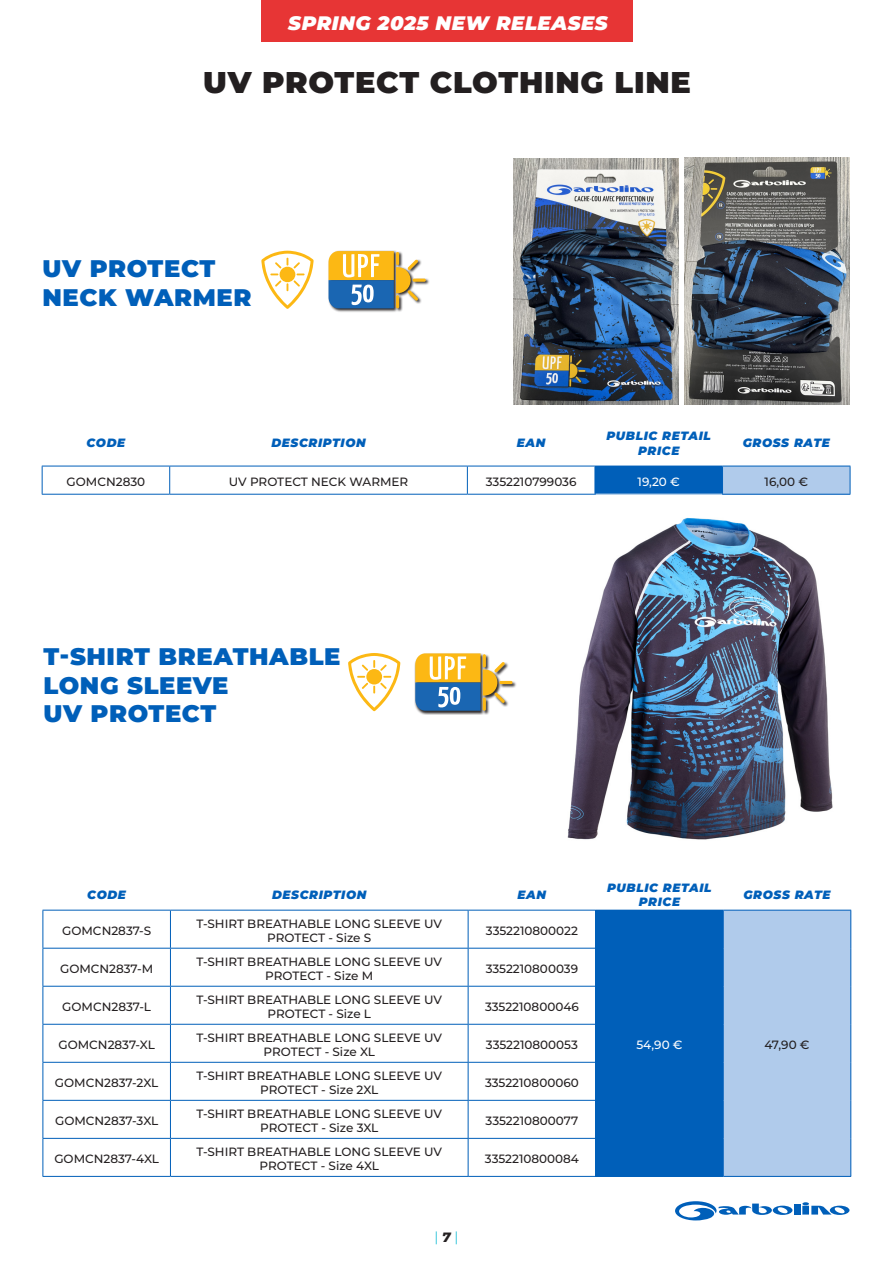
<style>
.page{position:relative;width:893px;height:1263px;background:#fff}
.page>*{position:absolute;margin:0;border:0;box-sizing:border-box;transform-origin:0 0}
.t1{font:900 30px "Montserrat";letter-spacing:.025em;color:#231f20}
.t2{font:900 24px "Montserrat";letter-spacing:.025em;color:#005fb9}
.t3{font:italic 900 19.5px "Montserrat";letter-spacing:.025em;color:#fff}
.t4{font:13.5px "Exo 2";color:#1cbed5}
.t5{font:500 12px/14.4px "Montserrat";color:#231f20;text-align:center}
.t6{font:italic 900 12px/14.4px "Montserrat";letter-spacing:.05em;color:#005fb9;text-align:center}
.t7{font:500 12px "Montserrat";color:#fff}
.s1{font-family:"Montserrat";font-weight:800;font-style:italic;color:#231f20}
</style>
<div class="page">
<div style="left:794px;top:1203px;width:7px;height:11px;background:#005fb9"></div>
<svg style="left:675px;top:1201px;width:117px;height:19px"></svg>
<svg style="left:802px;top:1202px;width:47px;height:13px"></svg>
<hr style="left:42px;top:494px;width:128px;height:1px;background:#005fb9">
<hr style="left:170px;top:494px;width:297px;height:1px;background:#005fb9">
<hr style="left:467px;top:494px;width:128px;height:1px;background:#005fb9">
<hr style="left:722px;top:494px;width:128px;height:1px;background:#005fb9">
<svg style="left:42px;top:465px;width:809px;height:29px"></svg>
<img style="left:513px;top:159px;width:165px;height:245px">
<img style="left:685px;top:158px;width:165px;height:246px">
<svg style="left:261px;top:251px;width:53px;height:58px"></svg>
<div style="left:328px;top:250px;width:102px;height:62px;background:#231f20;opacity:.95"></div>
<svg style="left:329px;top:251px;width:97px;height:57px"></svg>
<svg style="left:43px;top:909px;width:808px;height:1px"></svg>
<div style="left:596px;top:910px;width:127px;height:266px;background:#005fb9"></div>
<div style="left:723px;top:910px;width:128px;height:266px;background:#b0cbeb"></div>
<hr style="left:43px;top:910px;width:1px;height:38px;background:#005fb9">
<hr style="left:170px;top:910px;width:1px;height:38px;background:#005fb9">
<hr style="left:43px;top:948px;width:1px;height:38px;background:#005fb9">
<hr style="left:170px;top:948px;width:1px;height:38px;background:#005fb9">
<hr style="left:43px;top:986px;width:1px;height:38px;background:#005fb9">
<hr style="left:170px;top:986px;width:1px;height:38px;background:#005fb9">
<hr style="left:43px;top:1025px;width:1px;height:37px;background:#005fb9">
<hr style="left:170px;top:1025px;width:1px;height:37px;background:#005fb9">
<hr style="left:43px;top:1063px;width:1px;height:37px;background:#005fb9">
<hr style="left:170px;top:1063px;width:1px;height:37px;background:#005fb9">
<hr style="left:43px;top:1101px;width:1px;height:37px;background:#005fb9">
<hr style="left:170px;top:1101px;width:1px;height:37px;background:#005fb9">
<hr style="left:43px;top:1139px;width:1px;height:37px;background:#005fb9">
<hr style="left:170px;top:1139px;width:1px;height:37px;background:#005fb9">
<hr style="left:43px;top:910px;width:127px;height:1px;background:#005fb9">
<hr style="left:170px;top:910px;width:298px;height:1px;background:#005fb9">
<hr style="left:468px;top:910px;width:128px;height:1px;background:#005fb9">
<hr style="left:43px;top:948px;width:127px;height:1px;background:#005fb9">
<hr style="left:170px;top:948px;width:298px;height:1px;background:#005fb9">
<hr style="left:468px;top:948px;width:128px;height:1px;background:#005fb9">
<hr style="left:43px;top:986px;width:127px;height:1px;background:#005fb9">
<hr style="left:170px;top:986px;width:298px;height:1px;background:#005fb9">
<hr style="left:468px;top:986px;width:128px;height:1px;background:#005fb9">
<hr style="left:43px;top:1024px;width:127px;height:1px;background:#005fb9">
<hr style="left:170px;top:1024px;width:298px;height:1px;background:#005fb9">
<hr style="left:468px;top:1024px;width:128px;height:1px;background:#005fb9">
<hr style="left:43px;top:1062px;width:127px;height:1px;background:#005fb9">
<hr style="left:170px;top:1062px;width:298px;height:1px;background:#005fb9">
<hr style="left:468px;top:1062px;width:128px;height:1px;background:#005fb9">
<hr style="left:43px;top:1100px;width:127px;height:1px;background:#005fb9">
<hr style="left:170px;top:1100px;width:298px;height:1px;background:#005fb9">
<hr style="left:468px;top:1100px;width:128px;height:1px;background:#005fb9">
<hr style="left:43px;top:1138px;width:127px;height:1px;background:#005fb9">
<hr style="left:170px;top:1138px;width:298px;height:1px;background:#005fb9">
<hr style="left:468px;top:1138px;width:128px;height:1px;background:#005fb9">
<hr style="left:43px;top:1176px;width:127px;height:1px;background:#005fb9">
<hr style="left:170px;top:1176px;width:298px;height:1px;background:#005fb9">
<hr style="left:468px;top:1176px;width:128px;height:1px;background:#005fb9">
<hr style="left:723px;top:910px;width:128px;height:1px;background:#005fb9">
<hr style="left:596px;top:1176px;width:127px;height:1px;background:#005fb9">
<hr style="left:723px;top:1176px;width:128px;height:1px;background:#005fb9">
<hr style="left:468px;top:910px;width:1px;height:38px;background:#005fb9">
<hr style="left:595px;top:910px;width:1px;height:38px;background:#005fb9">
<hr style="left:723px;top:910px;width:1px;height:38px;background:#005fb9">
<hr style="left:850px;top:910px;width:1px;height:38px;background:#005fb9">
<hr style="left:468px;top:948px;width:1px;height:38px;background:#005fb9">
<hr style="left:595px;top:948px;width:1px;height:38px;background:#005fb9">
<hr style="left:723px;top:948px;width:1px;height:38px;background:#005fb9">
<hr style="left:850px;top:948px;width:1px;height:38px;background:#005fb9">
<hr style="left:468px;top:986px;width:1px;height:38px;background:#005fb9">
<hr style="left:595px;top:986px;width:1px;height:38px;background:#005fb9">
<hr style="left:723px;top:986px;width:1px;height:38px;background:#005fb9">
<hr style="left:850px;top:986px;width:1px;height:38px;background:#005fb9">
<hr style="left:468px;top:1025px;width:1px;height:37px;background:#005fb9">
<hr style="left:595px;top:1025px;width:1px;height:37px;background:#005fb9">
<hr style="left:723px;top:1024px;width:1px;height:38px;background:#005fb9">
<hr style="left:850px;top:1024px;width:1px;height:38px;background:#005fb9">
<hr style="left:468px;top:1063px;width:1px;height:37px;background:#005fb9">
<hr style="left:595px;top:1063px;width:1px;height:37px;background:#005fb9">
<hr style="left:723px;top:1062px;width:1px;height:38px;background:#005fb9">
<hr style="left:850px;top:1062px;width:1px;height:38px;background:#005fb9">
<hr style="left:468px;top:1101px;width:1px;height:37px;background:#005fb9">
<hr style="left:595px;top:1101px;width:1px;height:37px;background:#005fb9">
<hr style="left:723px;top:1100px;width:1px;height:38px;background:#005fb9">
<hr style="left:850px;top:1100px;width:1px;height:38px;background:#005fb9">
<hr style="left:468px;top:1139px;width:1px;height:37px;background:#005fb9">
<hr style="left:595px;top:1139px;width:1px;height:37px;background:#005fb9">
<hr style="left:723px;top:1138px;width:1px;height:38px;background:#005fb9">
<hr style="left:850px;top:1138px;width:1px;height:38px;background:#005fb9">
<img style="left:567px;top:518px;width:266px;height:322px">
<svg style="left:348px;top:653px;width:52px;height:58px"></svg>
<div style="left:415px;top:653px;width:102px;height:62px;background:#231f20;opacity:.95"></div>
<hr style="left:499px;top:681px;width:14px;height:3px;background:#fcb814;border-radius:2px">
<svg style="left:415px;top:653px;width:90px;height:58px"></svg>
<div style="left:261px;top:0;width:372px;height:42px;background:#e73535"></div>
<p class="t3" style="left:288px;top:9px;width:321px">SPRING 2025 NEW RELEASES</p>
<p class="t1" style="left:203px;top:60px;width:489px">UV PROTECT CLOTHING LINE</p>
<p class="t2" style="left:43px;top:250px;width:174px">UV PROTECT</p>
<p class="t2" style="left:43px;top:279px;width:211px">NECK WARMER</p>
<p class="t6" style="left:87px;top:435px;width:40px">CODE</p>
<p class="t6" style="left:271px;top:435px;width:96px">DESCRIPTION</p>
<p class="t6" style="left:517px;top:435px;width:30px">EAN</p>
<p class="t6" style="left:606px;top:428px;width:106px">PUBLIC RETAIL<br>PRICE</p>
<p class="t6" style="left:743px;top:435px;width:89px">GROSS RATE</p>
<p class="t5" style="left:67px;top:474px;width:80px">GOMCN2830</p>
<p class="t5" style="left:229px;top:474px;width:181px">UV PROTECT NECK WARMER</p>
<p class="t5" style="left:486px;top:474px;width:92px">3352210799036</p>
<p class="t7" style="left:638px;top:473px;width:44px">19,20 €</p>
<p class="t5" style="left:765px;top:474px;width:45px">16,00 €</p>
<p class="t2" style="left:43px;top:638px;width:299px">T-SHIRT BREATHABLE</p>
<p class="t2" style="left:43px;top:667px;width:186px">LONG SLEEVE</p>
<p class="t2" style="left:43px;top:696px;width:174px">UV PROTECT</p>
<p class="t6" style="left:87px;top:886px;width:40px">CODE</p>
<p class="t6" style="left:272px;top:886px;width:96px">DESCRIPTION</p>
<p class="t6" style="left:518px;top:886px;width:30px">EAN</p>
<p class="t6" style="left:607px;top:879px;width:106px">PUBLIC RETAIL<br>PRICE</p>
<p class="t6" style="left:743px;top:886px;width:89px">GROSS RATE</p>
<p class="t5" style="left:62px;top:923px;width:90px">GOMCN2837-S</p>
<p class="t5" style="left:196px;top:916px;width:247px">T-SHIRT BREATHABLE LONG SLEEVE UV<br>PROTECT - Size S</p>
<p class="t5" style="left:486px;top:923px;width:94px">3352210800022</p>
<p class="t5" style="left:60px;top:961px;width:95px">GOMCN2837-M</p>
<p class="t5" style="left:196px;top:954px;width:247px">T-SHIRT BREATHABLE LONG SLEEVE UV<br>PROTECT - Size M</p>
<p class="t5" style="left:486px;top:961px;width:94px">3352210800039</p>
<p class="t5" style="left:62px;top:999px;width:90px">GOMCN2837-L</p>
<p class="t5" style="left:196px;top:992px;width:247px">T-SHIRT BREATHABLE LONG SLEEVE UV<br>PROTECT - Size L</p>
<p class="t5" style="left:485px;top:999px;width:95px">3352210800046</p>
<p class="t5" style="left:58px;top:1037px;width:98px">GOMCN2837-XL</p>
<p class="t5" style="left:196px;top:1030px;width:247px">T-SHIRT BREATHABLE LONG SLEEVE UV<br>PROTECT - Size XL</p>
<p class="t5" style="left:486px;top:1037px;width:94px">3352210800053</p>
<p class="t5" style="left:55px;top:1075px;width:105px">GOMCN2837-2XL</p>
<p class="t5" style="left:196px;top:1068px;width:247px">T-SHIRT BREATHABLE LONG SLEEVE UV<br>PROTECT - Size 2XL</p>
<p class="t5" style="left:485px;top:1075px;width:95px">3352210800060</p>
<p class="t5" style="left:55px;top:1113px;width:105px">GOMCN2837-3XL</p>
<p class="t5" style="left:196px;top:1106px;width:247px">T-SHIRT BREATHABLE LONG SLEEVE UV<br>PROTECT - Size 3XL</p>
<p class="t5" style="left:486px;top:1113px;width:94px">3352210800077</p>
<p class="t5" style="left:54px;top:1151px;width:106px">GOMCN2837-4XL</p>
<p class="t5" style="left:196px;top:1144px;width:247px">T-SHIRT BREATHABLE LONG SLEEVE UV<br>PROTECT - Size 4XL</p>
<p class="t5" style="left:485px;top:1151px;width:96px">3352210800084</p>
<p class="t4" style="left:435px;top:1229px;width:25px">|<span class="s1">7</span>|</p>
<p class="t7" style="left:636px;top:1036px;width:48px">54,90 €</p>
<p class="t5" style="left:764px;top:1037px;width:47px">47,90 €</p>
</div>
